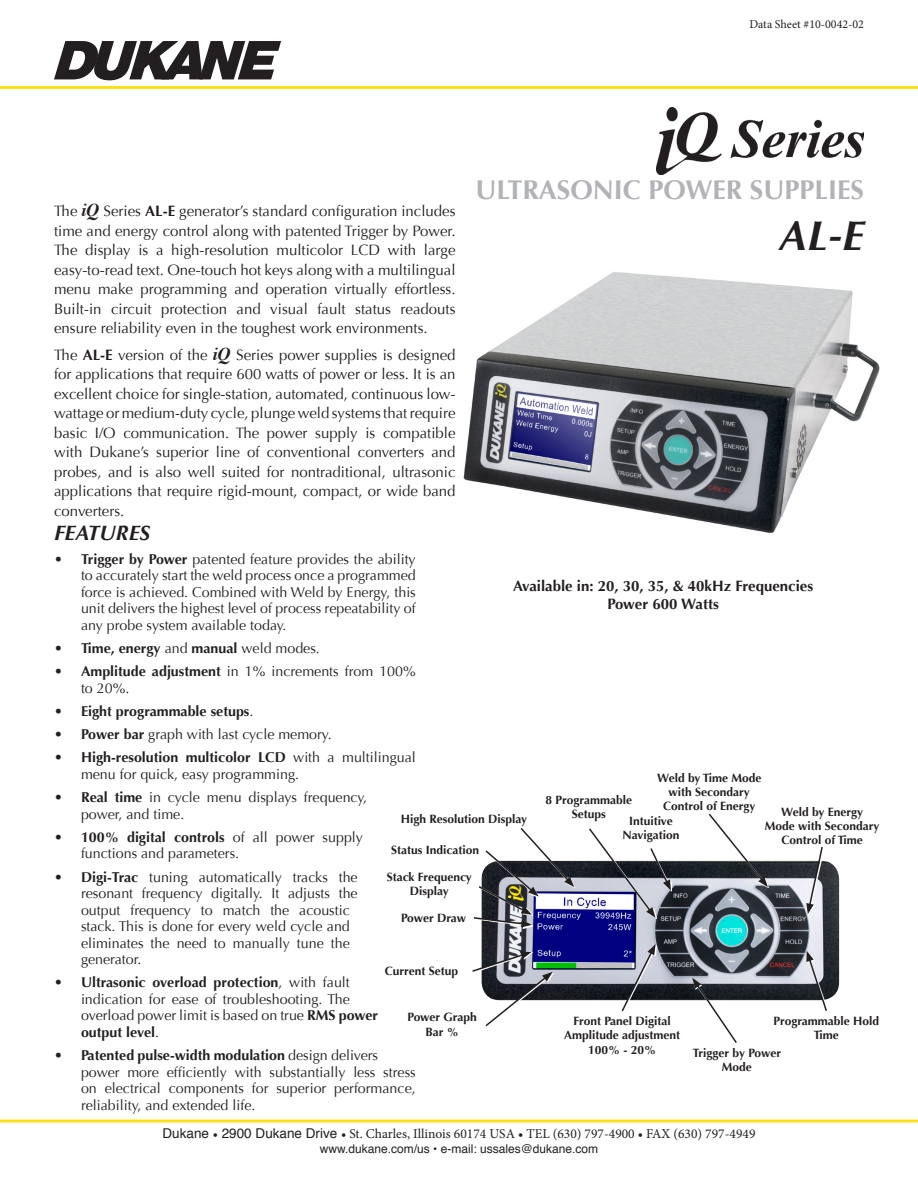
<style>
.page{position:relative;width:918px;height:1188px;background:#fff}
.page>*{position:absolute;margin:0;border:0;box-sizing:border-box;transform-origin:0 0}
.t1{font:italic 700 42px "Optima";color:#231f20}
.t2{font:700 27px "Optima";color:#b2b3b7}
.t3{font:italic 700 21px "Optima";color:#231f20}
.t4{font:15px/19.5px "Optima";color:#231f20;text-align:justify}
.t5{font:700 15px "Optima";color:#231f20}
.t6{font:14.25px/16.5px "Optima";color:#231f20}
.t7{font:700 14.25px "Optima";color:#231f20}
.t8{font:13.5px "Minion Pro";color:#231f20}
.t9{font:700 12px/14.4px "Optima";color:#231f20;text-align:center}
.t10{font:12px "Helvetica";color:#231f20}
.t11{font:12px "Minion Pro";color:#231f20}
.s1{font-family:"Times";font-weight:700;font-style:italic;font-size:18px}
.s2{font-weight:700}
.s3{font-weight:400}
.s4{font-family:"Helvetica"}
</style>
<div class="page">
<svg style="left:54px;top:41px;width:227px;height:39px"></svg>
<hr style="left:0;top:86px;width:918px;height:3px;background:#ffe11b">
<img style="left:657px;top:108px;width:207px;height:66px">
<hr style="left:0;top:1120px;width:918px;height:3px;background:#ffe11b">
<img style="left:482px;top:861px;width:357px;height:139px">
<svg style="left:806px;top:951px;width:22px;height:60px"></svg>
<svg style="left:807px;top:914px;width:17px;height:1px"></svg>
<svg style="left:806px;top:847px;width:18px;height:67px"></svg>
<svg style="left:710px;top:860px;width:59px;height:28px"></svg>
<svg style="left:707px;top:813px;width:61px;height:74px"></svg>
<svg style="left:671px;top:860px;width:1px;height:32px"></svg>
<svg style="left:587px;top:828px;width:84px;height:90px"></svg>
<svg style="left:656px;top:945px;width:1px;height:56px"></svg>
<svg style="left:620px;top:944px;width:36px;height:68px"></svg>
<svg style="left:692px;top:978px;width:46px;height:65px"></svg>
<svg style="left:481px;top:927px;width:52px;height:1px"></svg>
<svg style="left:472px;top:952px;width:81px;height:75px"></svg>
<svg style="left:473px;top:828px;width:101px;height:99px"></svg>
<img style="left:463px;top:272px;width:417px;height:261px">
<p class="t11" style="left:749px;top:16px;width:116px">Data Sheet #10-0042-02</p>
<p class="t4" style="left:54px;top:202px;width:403px">The <span class="s1">iQ</span> Series <span class="s2">AL-E</span> generator’s standard configuration includes time and energy control along with patented Trigger by Power.<br>The display is a high-resolution multicolor LCD with large easy-to-read text. One-touch hot keys along with a multilingual menu make programming and operation virtually effortless.<br>Built-in circuit protection and visual fault status readouts ensure reliability even in the toughest work environments.</p>
<p class="t4" style="left:54px;top:345px;width:403px">The <span class="s2">AL-E</span> version of the <span class="s1">iQ</span> Series power supplies is designed for applications that require 600 watts of power or less. It is an excellent choice for single-station, automated, continuous low&shy;wattage or medium-duty cycle, plunge weld systems that require basic I/O communication. The power supply is compatible with Dukane’s superior line of conventional converters and probes, and is also well suited for nontraditional, ultrasonic applications that require rigid-mount, compact, or wide band converters.</p>
<p class="t2" style="left:475px;top:174px;width:390px">ULTRASONIC POWER SUPPLIES</p>
<p class="t1" style="left:779px;top:210px;width:86px">AL-E</p>
<p class="t3" style="left:54px;top:521px;width:98px">FEATURES</p>
<p class="t6" style="left:81px;top:551px;width:336px;text-align:justify;text-indent:-27px"><span class="s2">• Trigger by Power</span> patented feature provides the ability to accurately start the weld process once a programmed force is achieved. Combined with Weld by Energy, this unit delivers the highest level of process repeatability of any probe system available today.</p>
<p class="t7" style="left:54px;top:640px;width:267px">• Time, energy <span class="s3">and</span> manual <span class="s3">weld modes.</span></p>
<p class="t6" style="left:81px;top:663px;width:336px;text-indent:-27px"><span class="s2">• Amplitude adjustment</span> in 1% increments from 100% to 20%.</p>
<p class="t7" style="left:54px;top:703px;width:201px">• Eight programmable setups<span class="s3">.</span></p>
<p class="t6" style="left:54px;top:726px;width:279px"><span class="s2">• Power bar</span> graph with last cycle memory.</p>
<p class="t6" style="left:81px;top:750px;width:336px;text-indent:-27px"><span class="s2">• High-resolution multicolor LCD</span> with a multilingual menu for quick, easy programming.</p>
<p class="t6" style="left:81px;top:789px;width:288px;text-indent:-27px"><span class="s2">• Real time</span> in cycle menu displays frequency, power, and time.</p>
<p class="t6" style="left:81px;top:829px;width:284px;text-indent:-27px"><span class="s2">• 100% digital controls</span> of all power supply functions and parameters.</p>
<p class="t6" style="left:81px;top:869px;width:278px;text-indent:-27px"><span class="s2">• Digi-Trac</span> tuning automatically tracks the resonant frequency digitally. It adjusts the output frequency to match the acoustic stack. This is done for every weld cycle and eliminates the need to manually tune the generator.</p>
<p class="t6" style="left:81px;top:975px;width:299px;text-indent:-27px"><span class="s2">• Ultrasonic overload protection</span>, with fault indication for ease of troubleshooting. The overload power limit is based on true <span class="s2">RMS power output level</span>.</p>
<p class="t6" style="left:81px;top:1047px;width:336px;text-indent:-27px"><span class="s2">• Patented pulse-width modulation</span> design delivers power more efficiently with substantially less stress on electrical components for superior performance, reliability, and extended life.</p>
<p class="t8" style="left:163px;top:1125px;width:594px"><span class="s4">Dukane</span> • <span class="s4">2900 Dukane Drive</span> • St. Charles, Illinois 60174 USA • TEL (630) 797-4900 • FAX (630) 797-4949</p>
<p class="t10" style="left:320px;top:1138px;width:280px">www.dukane.com/us • e-mail: ussales@dukane.com</p>
<p class="t5" style="left:513px;top:577px;width:302px">Available in: 20, 30, 35, &amp; 40kHz Frequencies</p>
<p class="t5" style="left:607px;top:595px;width:113px">Power 600 Watts</p>
<p class="t9" style="left:657px;top:770px;width:106px">Weld by Time Mode with Secondary<br>Control of Energy</p>
<p class="t9" style="left:622px;top:814px;width:58px">Intuitive<br>Navigation</p>
<p class="t9" style="left:546px;top:793px;width:88px">8 Programmable<br>Setups</p>
<p class="t9" style="left:765px;top:805px;width:116px">Weld by Energy<br>Mode with Secondary<br>Control of Time</p>
<p class="t9" style="left:401px;top:812px;width:128px">High Resolution Display</p>
<p class="t9" style="left:391px;top:843px;width:90px">Status Indication</p>
<p class="t9" style="left:387px;top:869px;width:87px">Stack Frequency<br>Display</p>
<p class="t9" style="left:401px;top:911px;width:66px">Power Draw</p>
<p class="t9" style="left:385px;top:964px;width:75px">Current Setup</p>
<p class="t9" style="left:408px;top:1010px;width:71px">Power Graph<br>Bar %</p>
<p class="t9" style="left:564px;top:1014px;width:118px">Front Panel Digital<br>Amplitude adjustment<br>100% - 20%</p>
<p class="t9" style="left:773px;top:1014px;width:107px">Programmable Hold<br>Time</p>
<p class="t9" style="left:693px;top:1046px;width:90px">Trigger by Power<br>Mode</p>
</div>
